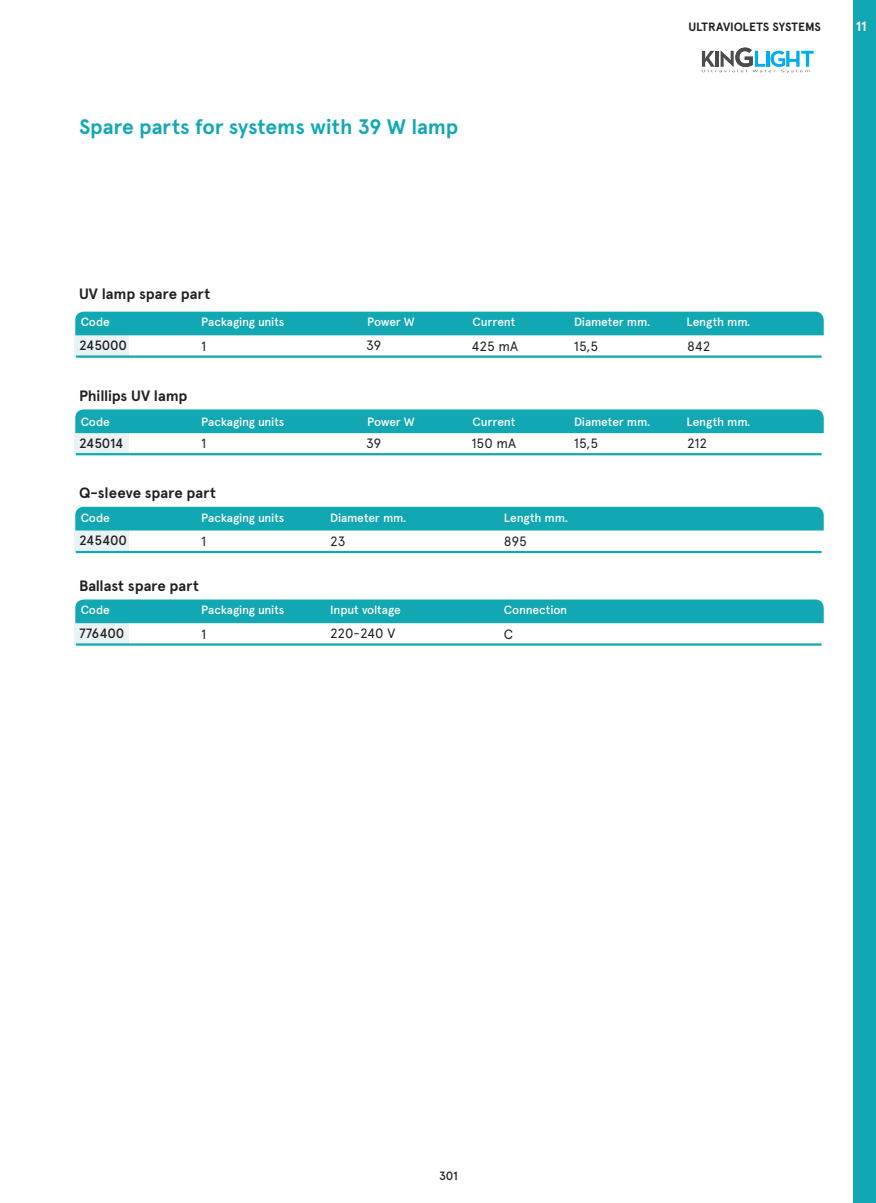
<style>
.page{position:relative;width:876px;height:1203px;background:#fff}
.page>*{position:absolute;margin:0;border:0;box-sizing:border-box;transform-origin:0 0}
.t1{font:700 21px "Apercu Pro";letter-spacing:-.005em;color:#11a8b4}
.t2{font:700 15px "Apercu Pro";letter-spacing:-.005em;color:#231f20}
.t3{font:13.5px "Apercu Pro";letter-spacing:-.005em;color:#231f20}
.t4{font:500 13.5px "Apercu Pro";letter-spacing:-.015em;color:#231f20}
.t5{font:700 13.5px "Apercu Pro";color:#fff}
.t6{font:500 12px "Apercu Pro";letter-spacing:-.015em;color:#fff}
.t7{font:700 12px "Apercu Pro";color:#231f20}
.t8{font:500 12px "Apercu Pro";color:#231f20}
</style>
<div class="page">
<div style="left:854px;top:0;width:22px;height:1203px;background:#11a8b4"></div>
<div style="left:74px;top:335px;width:55px;height:22px;background:#e9f3f5"></div>
<div style="left:74px;top:433px;width:55px;height:22px;background:#e9f3f5"></div>
<div style="left:74px;top:531px;width:55px;height:21px;background:#e9f3f5"></div>
<div style="left:74px;top:623px;width:55px;height:22px;background:#e9f3f5"></div>
<div style="left:75px;top:312px;width:749px;height:23px;background:#11a8b4"></div>
<div style="left:75px;top:409px;width:749px;height:24px;background:#11a8b4"></div>
<div style="left:75px;top:507px;width:749px;height:24px;background:#11a8b4"></div>
<div style="left:75px;top:599px;width:749px;height:24px;background:#11a8b4"></div>
<hr style="left:76px;top:355px;width:746px;height:3px;background:#11a8b4">
<hr style="left:76px;top:453px;width:746px;height:2px;background:#11a8b4">
<hr style="left:76px;top:551px;width:746px;height:2px;background:#11a8b4">
<hr style="left:76px;top:643px;width:746px;height:3px;background:#11a8b4">
<svg style="left:702px;top:48px;width:112px;height:25px"></svg>
<p class="t1" style="left:79px;top:111px;width:381px">Spare parts for systems with 39 W lamp</p>
<p class="t7" style="left:689px;top:17px;width:134px">ULTRAVIOLETS SYSTEMS</p>
<p class="t5" style="left:856px;top:16px;width:12px">11</p>
<p class="t2" style="left:79px;top:282px;width:133px">UV lamp spare part</p>
<p class="t6" style="left:81px;top:313px;width:31px">Code</p>
<p class="t6" style="left:201px;top:313px;width:85px">Packaging units</p>
<p class="t6" style="left:367px;top:313px;width:49px">Power W</p>
<p class="t6" style="left:473px;top:313px;width:44px">Current</p>
<p class="t6" style="left:574px;top:313px;width:78px">Diameter mm.</p>
<p class="t6" style="left:687px;top:313px;width:66px">Length mm.</p>
<p class="t4" style="left:79px;top:335px;width:49px">245000</p>
<p class="t3" style="left:201px;top:336px;width:7px">1</p>
<p class="t3" style="left:366px;top:336px;width:17px">39</p>
<p class="t3" style="left:472px;top:336px;width:48px">425 mA</p>
<p class="t3" style="left:574px;top:336px;width:26px">15,5</p>
<p class="t3" style="left:687px;top:336px;width:25px">842</p>
<p class="t2" style="left:79px;top:384px;width:110px">Phillips UV lamp</p>
<p class="t6" style="left:81px;top:412px;width:31px">Code</p>
<p class="t6" style="left:201px;top:412px;width:85px">Packaging units</p>
<p class="t6" style="left:367px;top:412px;width:49px">Power W</p>
<p class="t6" style="left:473px;top:412px;width:44px">Current</p>
<p class="t6" style="left:574px;top:412px;width:78px">Diameter mm.</p>
<p class="t6" style="left:687px;top:412px;width:66px">Length mm.</p>
<p class="t4" style="left:79px;top:433px;width:46px">245014</p>
<p class="t3" style="left:201px;top:434px;width:7px">1</p>
<p class="t3" style="left:366px;top:433px;width:17px">39</p>
<p class="t3" style="left:472px;top:434px;width:46px">150 mA</p>
<p class="t3" style="left:574px;top:434px;width:26px">15,5</p>
<p class="t3" style="left:687px;top:434px;width:22px">212</p>
<p class="t2" style="left:79px;top:482px;width:138px">Q-sleeve spare part</p>
<p class="t6" style="left:81px;top:508px;width:31px">Code</p>
<p class="t6" style="left:201px;top:508px;width:85px">Packaging units</p>
<p class="t6" style="left:330px;top:508px;width:78px">Diameter mm.</p>
<p class="t6" style="left:504px;top:508px;width:66px">Length mm.</p>
<p class="t4" style="left:79px;top:530px;width:49px">245400</p>
<p class="t3" style="left:201px;top:531px;width:7px">1</p>
<p class="t3" style="left:330px;top:531px;width:17px">23</p>
<p class="t3" style="left:504px;top:531px;width:25px">895</p>
<p class="t2" style="left:79px;top:574px;width:121px">Ballast spare part</p>
<p class="t6" style="left:81px;top:601px;width:31px">Code</p>
<p class="t6" style="left:201px;top:601px;width:85px">Packaging units</p>
<p class="t6" style="left:330px;top:601px;width:72px">Input voltage</p>
<p class="t6" style="left:504px;top:601px;width:65px">Connection</p>
<p class="t4" style="left:79px;top:623px;width:47px">776400</p>
<p class="t3" style="left:201px;top:624px;width:7px">1</p>
<p class="t3" style="left:330px;top:623px;width:67px">220-240 V</p>
<p class="t3" style="left:504px;top:624px;width:11px">C</p>
<p class="t8" style="left:439px;top:1167px;width:20px">301</p>
</div>
